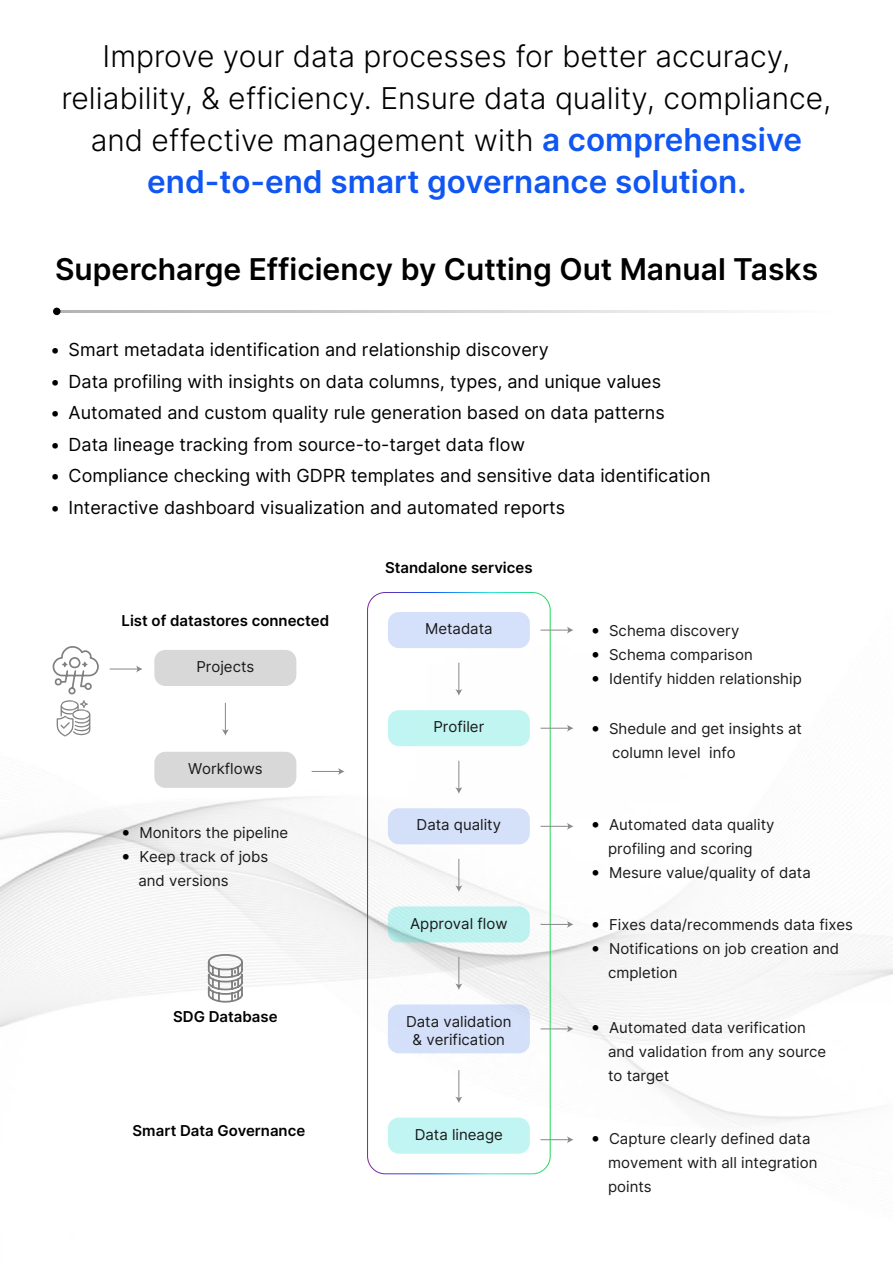
<style>
.page{position:relative;width:893px;height:1263px;background:#fff}
.page>*{position:absolute;margin:0;border:0;box-sizing:border-box;transform-origin:0 0}
.t1{font:600 31.5px "Inter";color:#1056f3}
.t2{font:300 30px/42px "Inter";color:#000;text-align:center}
.t3{font:600 30px "Inter";color:#000}
.t4{font:18px "Inter";color:#000}
.t5{font:15px/24px "Inter";color:#1a1a1a}
.t6{font:600 15px "Inter";color:#000}
.s1{font-weight:600;font-size:31.5px;color:#1056f3}
.s2{font-weight:600}
.s3{font-weight:600;font-size:18px;color:#000}
</style>
<div class="page">
<img style="left:0;top:592px;width:893px;height:583px">
<div style="left:53px;top:308px;width:8px;height:7px;background:#000;border-radius:50%"></div>
<svg style="left:60px;top:311px;width:682px;height:1px"></svg>
<div style="left:154px;top:650px;width:142px;height:36px;background:#d8d8d8;border-radius:11px"></div>
<div style="left:154px;top:752px;width:142px;height:36px;background:#d8d8d8;border-radius:11px"></div>
<svg style="left:222px;top:703px;width:7px;height:33px"></svg>
<svg style="left:110px;top:665px;width:33px;height:8px"></svg>
<svg style="left:312px;top:768px;width:33px;height:7px"></svg>
<div style="left:388px;top:612px;width:142px;height:36px;background:#d5e1fa;border-radius:11px"></div>
<div style="left:388px;top:710px;width:142px;height:36px;background:#c0f5f2;border-radius:11px"></div>
<div style="left:388px;top:808px;width:142px;height:36px;background:#d5e0f9;border-radius:11px"></div>
<div style="left:388px;top:906px;width:142px;height:36px;background:#bdf1ef;border-radius:11px"></div>
<div style="left:388px;top:1004px;width:142px;height:49px;background:#d4e0f9;border-radius:11px"></div>
<div style="left:388px;top:1117px;width:142px;height:37px;background:#c1f5f3;border-radius:11px"></div>
<div style="left:367px;top:592px;width:184px;height:582px;border:1px solid #fff;border-radius:18px"></div>
<svg style="left:455px;top:663px;width:7px;height:33px"></svg>
<svg style="left:540px;top:626px;width:33px;height:8px"></svg>
<svg style="left:540px;top:725px;width:33px;height:7px"></svg>
<svg style="left:540px;top:823px;width:33px;height:7px"></svg>
<svg style="left:540px;top:921px;width:33px;height:7px"></svg>
<svg style="left:540px;top:1025px;width:33px;height:7px"></svg>
<svg style="left:540px;top:1136px;width:33px;height:7px"></svg>
<svg style="left:455px;top:761px;width:7px;height:33px"></svg>
<svg style="left:455px;top:859px;width:7px;height:33px"></svg>
<svg style="left:455px;top:957px;width:7px;height:33px"></svg>
<svg style="left:455px;top:1070px;width:7px;height:33px"></svg>
<svg style="left:52px;top:645px;width:48px;height:91px"></svg>
<svg style="left:207px;top:953px;width:37px;height:50px"></svg>
<h2 class="t2" style="left:61px;top:34px;width:771px">Improve your data processes for better accuracy, reliability, &amp; efficiency. Ensure data quality, compliance, and effective management with <span class="s1">a comprehensive</span></h2>
<h1 class="t1" style="left:147px;top:158px;width:601px">end-to-end smart governance solution.</h1>
<h2 class="t3" style="left:55px;top:247px;width:764px">Supercharge Efficiency by Cutting Out Manual Tasks</h2>
<p class="t4" style="left:51px;top:336px;width:500px"><span class="s2">•</span> Smart metadata identification and relationship discovery</p>
<p class="t4" style="left:51px;top:368px;width:612px"><span class="s2">•</span> Data profiling with insights on data columns, types, and unique values</p>
<p class="t4" style="left:51px;top:399px;width:616px"><span class="s2">•</span> Automated and custom quality rule generation based on data patterns</p>
<p class="t4" style="left:51px;top:431px;width:476px"><span class="s2">•</span> Data lineage tracking from source-to-target data flow</p>
<p class="t4" style="left:51px;top:462px;width:661px"><span class="s2">•</span> Compliance checking with GDPR templates and sensitive data identification</p>
<p class="t4" style="left:51px;top:494px;width:516px"><span class="s2">•</span> Interactive dashboard visualization and automated reports</p>
<p class="t6" style="left:122px;top:609px;width:209px">List of datastores connected</p>
<p class="t5" style="left:196px;top:654px;width:59px">Projects</p>
<p class="t5" style="left:188px;top:756px;width:76px">Workflows</p>
<p class="t5" style="left:122px;top:820px;width:168px"><span class="s3">•</span> Monitors the pipeline</p>
<p class="t5" style="left:138px;top:844px;width:131px;text-indent:-17px"><span class="s3">•</span> Keep track of jobs and versions</p>
<p class="t6" style="left:173px;top:1005px;width:106px">SDG Database</p>
<p class="t6" style="left:133px;top:1119px;width:174px">Smart Data Governance</p>
<p class="t6" style="left:385px;top:556px;width:149px">Standalone services</p>
<p class="t5" style="left:425px;top:616px;width:69px">Metadata</p>
<p class="t5" style="left:433px;top:714px;width:52px">Profiler</p>
<p class="t5" style="left:417px;top:813px;width:86px">Data quality</p>
<p class="t5" style="left:410px;top:911px;width:99px">Approval flow</p>
<p class="t5" style="left:406px;top:1012px;width:107px;line-height:18px;text-align:center">Data validation &amp; verification</p>
<p class="t5" style="left:415px;top:1122px;width:90px">Data lineage</p>
<p class="t5" style="left:591px;top:618px;width:150px"><span class="s3">•</span> Schema discovery</p>
<p class="t5" style="left:591px;top:642px;width:163px"><span class="s3">•</span> Schema comparison</p>
<p class="t5" style="left:591px;top:666px;width:212px"><span class="s3">•</span> Identify hidden relationship</p>
<p class="t5" style="left:612px;top:716px;width:191px;text-indent:-21px"><span class="s3">•</span> Shedule and get insights at column level info</p>
<p class="t5" style="left:591px;top:813px;width:185px;text-align:center"><span class="s3">•</span> Automated data quality profiling and scoring</p>
<p class="t5" style="left:591px;top:861px;width:221px"><span class="s3">•</span> Mesure value/quality of data</p>
<p class="t5" style="left:591px;top:912px;width:263px"><span class="s3">•</span> Fixes data/recommends data fixes</p>
<p class="t5" style="left:608px;top:936px;width:233px;text-indent:-17px"><span class="s3">•</span> Notifications on job creation and cmpletion</p>
<p class="t5" style="left:608px;top:1015px;width:220px;text-indent:-17px"><span class="s3">•</span> Automated data verification and validation from any source to target</p>
<p class="t5" style="left:608px;top:1127px;width:211px;text-indent:-17px"><span class="s3">•</span> Capture clearly defined data movement with all integration points</p>
</div>
